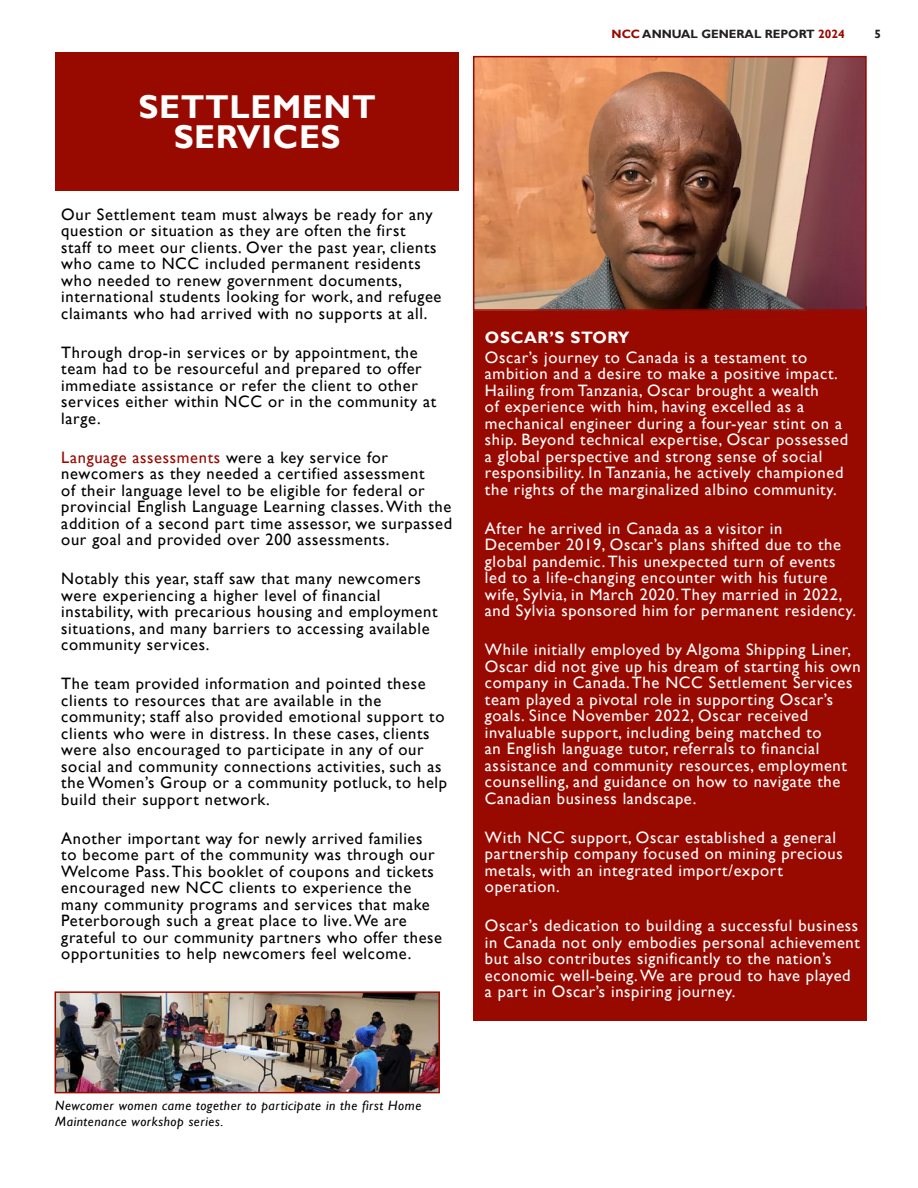
<style>
.page{position:relative;width:918px;height:1188px;background:#fff}
.page>*{position:absolute;margin:0;border:0;box-sizing:border-box;transform-origin:0 0}
.t1{font:700 33px/30px "Gill Sans";letter-spacing:.02em;color:#fff;text-align:center}
.Body_Text{font:16.5px/16.5px "Gill Sans";letter-spacing:.04em;color:#000}
.Body_Text-2{font:16.5px/16.5px "Gill Sans";letter-spacing:.04em;color:#fff}
.Body_Text-3{font:700 16.5px "Gill Sans";letter-spacing:.04em;color:#fff}
.Body_Text-4{font:italic 13.5px/16.5px "Gill Sans";letter-spacing:.04em;color:#000}
.Page_Header{font:700 12px "Gill Sans";color:#231f20}
.s1{color:#980900}
</style>
<div class="page">
<div style="left:473px;top:306px;width:394px;height:715px;background:#980900"></div>
<div style="left:55px;top:52px;width:404px;height:138px;background:#980900"></div>
<img style="left:476px;top:59px;width:388px;height:249px">
<div style="left:473px;top:56px;width:394px;height:255px;border:2px solid #980900"></div>
<img style="left:58px;top:994px;width:379px;height:96px">
<div style="left:55px;top:991px;width:385px;height:102px;border:2px solid #980900"></div>
<p class="t1" style="left:139px;top:93px;width:239px">SETTLEMENT<br>SERVICES</p>
<p class="Body_Text" style="left:61px;top:206px;width:382px">Our Settlement team must always be ready for any question or situation as they are often the first<br>staff to meet our clients. Over the past year, clients who came to NCC included permanent residents who needed to renew government documents, international students looking for work, and refugee claimants who had arrived with no supports at all.</p>
<p class="Body_Text" style="left:61px;top:344px;width:377px">Through drop-in services or by appointment, the team had to be resourceful and prepared to offer immediate assistance or refer the client to other services either within NCC or in the community at large.</p>
<p class="Body_Text" style="left:61px;top:449px;width:392px"><span class="s1">Language assessments</span> were a key service for newcomers as they needed a certified assessment<br>of their language level to be eligible for federal or provincial English Language Learning classes. With the addition of a second part time assessor, we surpassed our goal and provided over 200 assessments.</p>
<p class="Body_Text" style="left:61px;top:571px;width:378px">Notably this year, staff saw that many newcomers were experiencing a higher level of financial instability, with precarious housing and employment situations, and many barriers to accessing available community services.</p>
<p class="Body_Text" style="left:61px;top:676px;width:387px">The team provided information and pointed these clients to resources that are available in the community; staff also provided emotional support to clients who were in distress. In these cases, clients were also encouraged to participate in any of our social and community connections activities, such as the Women’s Group or a community potluck, to help build their support network.</p>
<p class="Body_Text" style="left:61px;top:830px;width:382px">Another important way for newly arrived families<br>to become part of the community was through our Welcome Pass. This booklet of coupons and tickets encouraged new NCC clients to experience the many community programs and services that make Peterborough such a great place to live. We are grateful to our community partners who offer these opportunities to help newcomers feel welcome.</p>
<p class="Page_Header" style="left:612px;top:27px;width:235px"><span class="s1">NCC</span> ANNUAL GENERAL REPORT <span class="s1">2024</span></p>
<p class="Page_Header" style="left:875px;top:27px;width:8px">5</p>
<p class="Body_Text-3" style="left:485px;top:328px;width:146px">OSCAR’S STORY</p>
<p class="Body_Text-2" style="left:485px;top:349px;width:365px">Oscar’s journey to Canada is a testament to ambition and a desire to make a positive impact.<br>Hailing from Tanzania, Oscar brought a wealth<br>of experience with him, having excelled as a mechanical engineer during a four-year stint on a ship. Beyond technical expertise, Oscar possessed a global perspective and strong sense of social responsibility. In Tanzania, he actively championed the rights of the marginalized albino community.</p>
<p class="Body_Text-2" style="left:485px;top:520px;width:373px">After he arrived in Canada as a visitor in December 2019, Oscar’s plans shifted due to the global pandemic. This unexpected turn of events led to a life-changing encounter with his future wife, Sylvia, in March 2020. They married in 2022, and Sylvia sponsored him for permanent residency.</p>
<p class="Body_Text-2" style="left:485px;top:642px;width:377px">While initially employed by Algoma Shipping Liner, Oscar did not give up his dream of starting his own company in Canada. The NCC Settlement Services team played a pivotal role in supporting Oscar’s goals. Since November 2022, Oscar received invaluable support, including being matched to<br>an English language tutor, referrals to financial assistance and community resources, employment counselling, and guidance on how to navigate the Canadian business landscape.</p>
<p class="Body_Text-2" style="left:485px;top:829px;width:359px">With NCC support, Oscar established a general partnership company focused on mining precious metals, with an integrated import/export operation.</p>
<p class="Body_Text-2" style="left:485px;top:918px;width:377px">Oscar’s dedication to building a successful business in Canada not only embodies personal achievement but also contributes significantly to the nation’s economic well-being. We are proud to have played a part in Oscar’s inspiring journey.</p>
<p class="Body_Text-4" style="left:55px;top:1097px;width:367px">Newcomer women came together to participate in the first Home<br>Maintenance workshop series.</p>
</div>
